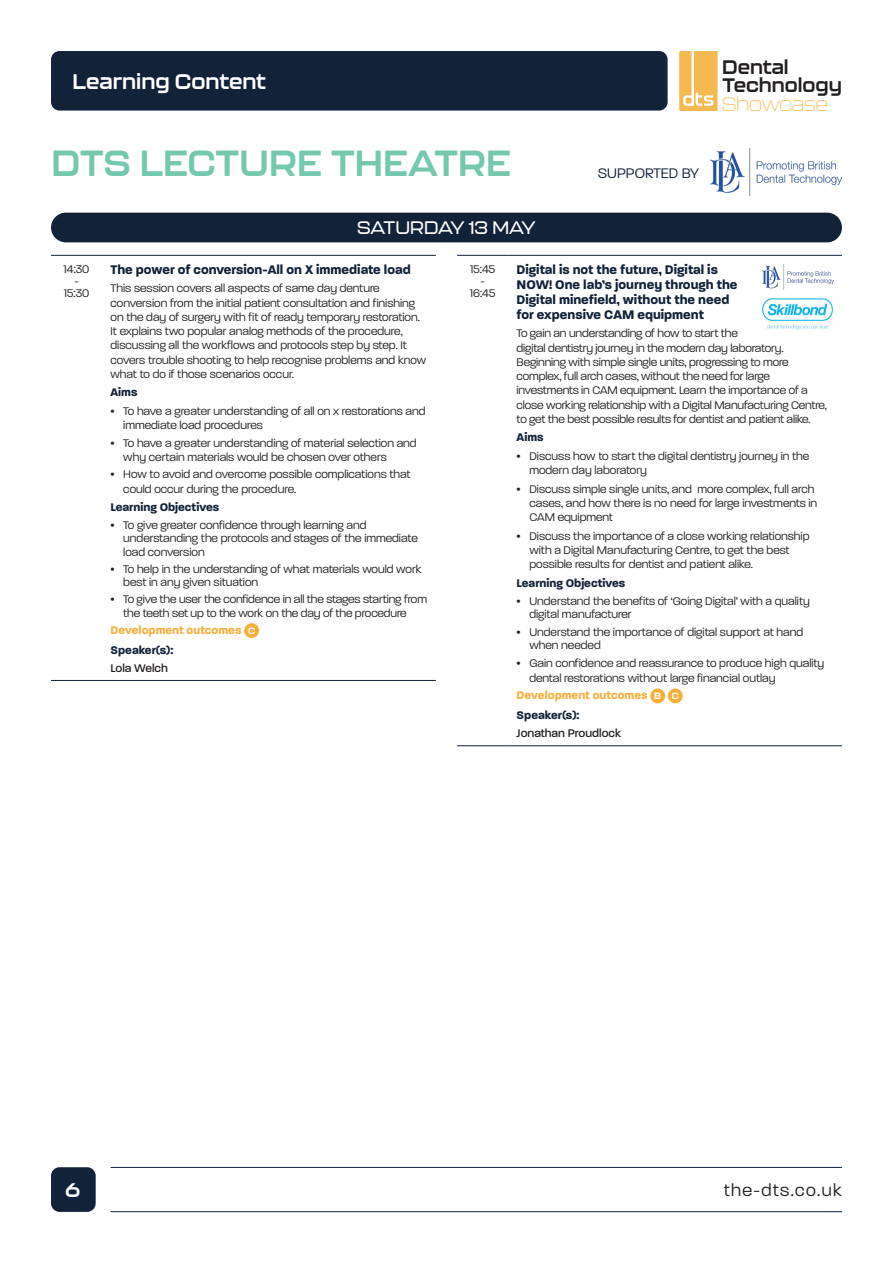
<style>
.page{position:relative;width:893px;height:1263px;background:#fff}
.page>*{position:absolute;margin:0;border:0;box-sizing:border-box;transform-origin:0 0}
.t1{font:700 36px "Kallisto";color:#74c8ae}
.t2{font:700 21px "Kallisto";color:#fff}
.t3{font:700 19.5px "Kallisto";color:#fff}
.t4{font:700 19.35px "Kallisto";color:#231f20}
.t5{font:100 19.05px "Kallisto";color:#f4b951}
.t6{font:300 18px "Paralucent";letter-spacing:.075em;color:#231f20}
.Body_copy{font:500 18px "Kallisto";letter-spacing:-.005em;color:#fff}
.Body_copy-2{font:300 15px "Paralucent";color:#122239}
.Body_copy-3{font:700 13.5px/15px "Paralucent";color:#122239}
.Body_copy-4{font:300 12px/14.2px "Paralucent";color:#231f20}
.Body_copy-5{font:700 12px "Paralucent";color:#122239}
.Body_copy-6{font:700 12px "Paralucent";color:#f7af3c}
.Body_copy-7{font:500 12px "Paralucent";color:#231f20}
.t7{font:700 9px "Kallisto";color:#fff}
</style>
<div class="page">
<div style="left:51px;top:1167px;width:45px;height:45px;background:#122239;border-radius:9px"></div>
<hr style="left:111px;top:1167px;width:731px;height:1px;background:#122239">
<hr style="left:111px;top:1211px;width:731px;height:1px;background:#122239">
<div style="left:51px;top:51px;width:617px;height:60px;background:#122239;border-radius:9px"></div>
<svg style="left:679px;top:51px;width:39px;height:60px;background:#f5c269"></svg>
<img style="left:711px;top:149px;width:131px;height:47px">
<div style="left:51px;top:213px;width:791px;height:29px;background:#122239;border-radius:15px"></div>
<hr style="left:51px;top:255px;width:51px;height:1px;background:#122239">
<hr style="left:102px;top:255px;width:334px;height:1px;background:#122239">
<hr style="left:51px;top:680px;width:51px;height:1px;background:#122239">
<hr style="left:102px;top:680px;width:334px;height:1px;background:#122239">
<div style="left:244px;top:623px;width:15px;height:15px;background:#f7af3c;border-radius:50%"></div>
<hr style="left:457px;top:255px;width:51px;height:1px;background:#122239">
<hr style="left:508px;top:255px;width:334px;height:1px;background:#122239">
<hr style="left:457px;top:745px;width:51px;height:1px;background:#122239">
<hr style="left:508px;top:745px;width:334px;height:1px;background:#122239">
<div style="left:650px;top:688px;width:15px;height:15px;background:#f7af3c;border-radius:50%"></div>
<div style="left:668px;top:688px;width:15px;height:15px;background:#f7af3c;border-radius:50%"></div>
<img style="left:762px;top:298px;width:71px;height:32px">
<img style="left:762px;top:264px;width:71px;height:26px">
<h3 class="t4" style="left:722px;top:55px;width:68px">Dental</h3>
<p class="t2" style="left:73px;top:69px;width:195px">Learning Content</p>
<h3 class="t4" style="left:723px;top:73px;width:121px">Technology</h3>
<h3 class="t5" style="left:722px;top:93px;width:107px">Showcase</h3>
<p class="t1" style="left:51px;top:141px;width:461px">DTS LECTURE THEATRE</p>
<p class="Body_copy" style="left:357px;top:217px;width:180px">SATURDAY 13 MAY</p>
<p class="Body_copy-2" style="left:598px;top:164px;width:103px">SUPPORTED BY</p>
<p class="Body_copy-4" style="left:64px;top:263px;width:27px;line-height:12px;text-align:center">14:30 -<br>15:30</p>
<p class="Body_copy-3" style="left:111px;top:262px;width:302px">The power of conversion-All on X immediate load</p>
<p class="Body_copy-4" style="left:111px;top:281px;width:317px">This session covers all aspects of same day denture conversion from the initial patient consultation and finishing on the day of surgery with fit of ready temporary restoration.<br>It explains two popular analog methods of the procedure, discussing all the workflows and protocols step by step. It covers trouble shooting to help recognise problems and know what to do if those scenarios occur.</p>
<p class="Body_copy-5" style="left:111px;top:385px;width:28px">Aims</p>
<p class="Body_copy-4" style="left:123px;top:404px;width:304px;text-indent:-13px">• To have a greater understanding of all on x restorations and immediate load procedures</p>
<p class="Body_copy-4" style="left:123px;top:436px;width:295px;text-indent:-13px">• To have a greater understanding of material selection and why certain materials would be chosen over others</p>
<p class="Body_copy-4" style="left:123px;top:467px;width:289px;text-indent:-13px">• How to avoid and overcome possible complications that could occur during the procedure.</p>
<p class="Body_copy-5" style="left:111px;top:500px;width:110px">Learning Objectives</p>
<p class="Body_copy-4" style="left:123px;top:518px;width:296px;line-height:13.5px;text-indent:-13px">• To give greater confidence through learning and understanding the protocols and stages of the immediate load conversion</p>
<p class="Body_copy-4" style="left:123px;top:562px;width:300px;line-height:13.5px;text-indent:-13px">• To help in the understanding of what materials would work best in any given situation</p>
<p class="Body_copy-4" style="left:123px;top:592px;width:305px;text-indent:-13px">• To give the user the confidence in all the stages starting from the teeth set up to the work on the day of the procedure</p>
<p class="Body_copy-6" style="left:111px;top:623px;width:132px">Development outcomes</p>
<p class="t7" style="left:248px;top:625px;width:9px">C</p>
<p class="Body_copy-5" style="left:111px;top:642px;width:64px">Speaker(s):</p>
<p class="Body_copy-7" style="left:111px;top:661px;width:59px">Lola Welch</p>
<p class="Body_copy-4" style="left:470px;top:263px;width:27px;line-height:12px;text-align:center">15:45 -<br>16:45</p>
<p class="Body_copy-3" style="left:517px;top:262px;width:222px">Digital is not the future, Digital is NOW! One lab’s journey through the Digital minefield, without the need for expensive CAM equipment</p>
<p class="Body_copy-4" style="left:517px;top:326px;width:312px">To gain an understanding of how to start the<br>digital dentistry journey in the modern day laboratory.<br>Beginning with simple single units, progressing to more complex, full arch cases, without the need for large investments in CAM equipment. Learn the importance of a close working relationship with a Digital Manufacturing Centre, to get the best possible results for dentist and patient alike.</p>
<p class="Body_copy-5" style="left:517px;top:430px;width:28px">Aims</p>
<p class="Body_copy-4" style="left:529px;top:449px;width:281px;text-indent:-13px">• Discuss how to start the digital dentistry journey in the modern day laboratory</p>
<p class="Body_copy-4" style="left:529px;top:482px;width:289px;text-indent:-13px">• Discuss simple single units, and more complex, full arch cases, and how there is no need for large investments in<br>CAM equipment</p>
<p class="Body_copy-4" style="left:529px;top:529px;width:282px;text-indent:-13px">• Discuss the importance of a close working relationship with a Digital Manufacturing Centre, to get the best possible results for dentist and patient alike.</p>
<p class="Body_copy-5" style="left:517px;top:576px;width:110px">Learning Objectives</p>
<p class="Body_copy-4" style="left:529px;top:594px;width:282px;line-height:13.5px;text-indent:-13px">• Understand the benefits of ‘Going Digital’ with a quality digital manufacturer</p>
<p class="Body_copy-4" style="left:529px;top:625px;width:275px;line-height:13.5px;text-indent:-13px">• Understand the importance of digital support at hand when needed</p>
<p class="Body_copy-4" style="left:529px;top:656px;width:296px;text-indent:-13px">• Gain confidence and reassurance to produce high quality dental restorations without large financial outlay</p>
<p class="Body_copy-6" style="left:517px;top:688px;width:132px">Development outcomes</p>
<p class="t7" style="left:654px;top:691px;width:8px">B</p>
<p class="t7" style="left:672px;top:691px;width:9px">C</p>
<p class="Body_copy-5" style="left:517px;top:708px;width:64px">Speaker(s):</p>
<p class="Body_copy-7" style="left:517px;top:726px;width:106px">Jonathan Proudlock</p>
<h3 class="t3" style="left:65px;top:1178px;width:17px">6</h3>
<h3 class="t6" style="left:724px;top:1180px;width:120px">the-dts.co.uk</h3>
</div>
